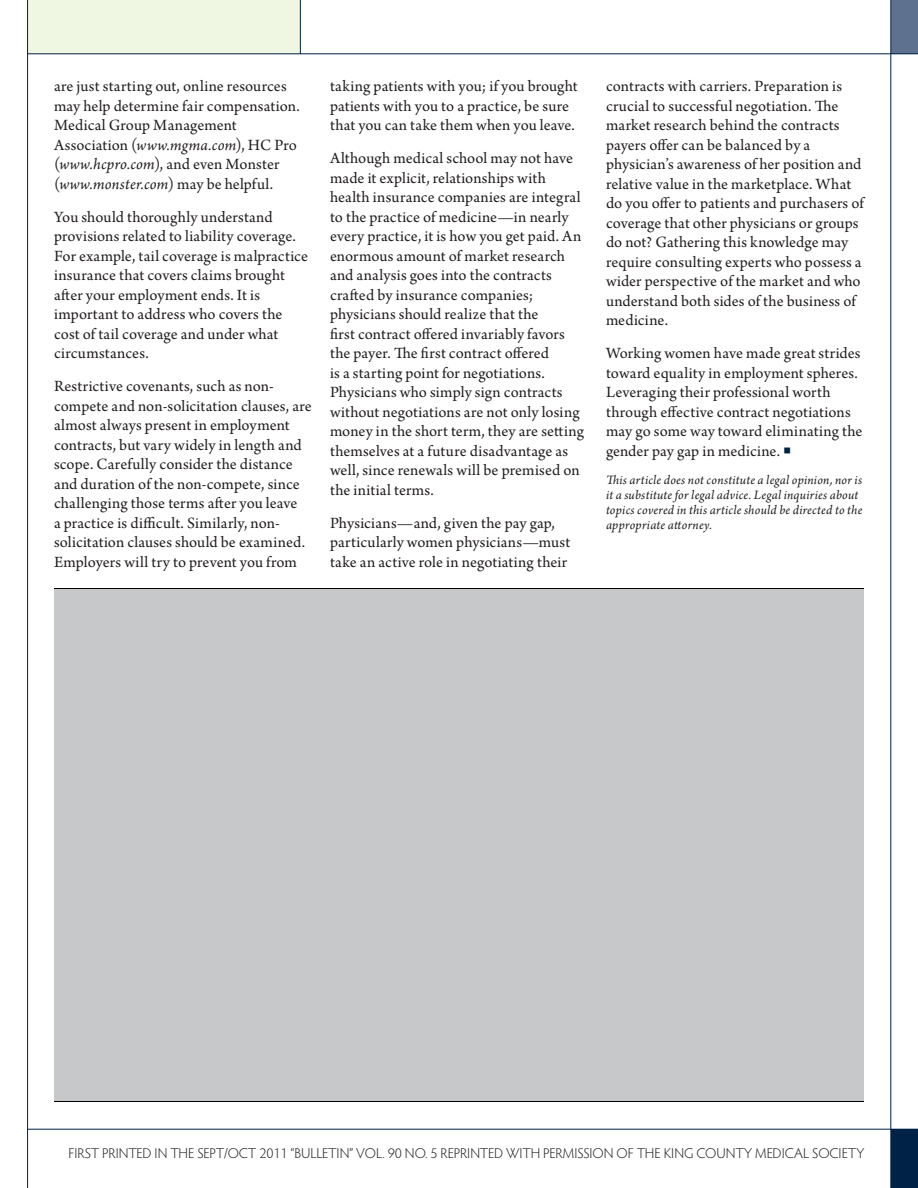
<style>
.page{position:relative;width:918px;height:1188px;background:#fff}
.page>*{position:absolute;margin:0;border:0;box-sizing:border-box;transform-origin:0 0}
._3b_Text{font:16.5px/19.5px "Arno Pro";letter-spacing:.01em;color:#231f20}
.t1{font:300 14.25px "Hypatia Sans Pro";letter-spacing:-.01em;color:#231f20}
._3h_Ending_Descripti{font:italic 13.5px/15px "Arno Pro";letter-spacing:.015em;color:#231f20}
.s1{font-style:italic}
.s2{color:#002246}
</style>
<div class="page">
<div style="left:891px;top:0;width:27px;height:54px;background:#5e718e"></div>
<div style="left:891px;top:1129px;width:27px;height:59px;background:#002246"></div>
<div style="left:27px;top:0;width:274px;height:54px;background:#eff6e2"></div>
<hr style="left:300px;top:0;width:1px;height:54px;background:#002246">
<hr style="left:27px;top:54px;width:891px;height:1px;background:#002246">
<hr style="left:28px;top:1129px;width:890px;height:1px;background:#002246">
<hr style="left:891px;top:0;width:1px;height:1188px;background:#002246">
<hr style="left:27px;top:0;width:1px;height:1188px;background:#002246">
<div style="left:55px;top:589px;width:809px;height:512px;background:#c7c8ca"></div>
<p class="_3b_Text" style="left:54px;top:77px;width:247px">are just starting out, online resources may help determine fair compensation.<br>Medical Group Management Association (<span class="s1">www.mgma.com</span>), HC Pro (<span class="s1">www.hcpro.com</span>), and even Monster (<span class="s1">www.monster.com</span>) may be helpful.</p>
<p class="_3b_Text" style="left:54px;top:208px;width:256px">You should thoroughly understand provisions related to liability coverage.<br>For example, tail coverage is malpractice insurance that covers claims brought after your employment ends. It is important to address who covers the cost of tail coverage and under what circumstances.</p>
<p class="_3b_Text" style="left:54px;top:377px;width:259px">Restrictive covenants, such as non&shy;compete and non-solicitation clauses, are almost always present in employment contracts, but vary widely in length and scope. Carefully consider the distance and duration of the non-compete, since challenging those terms after you leave<br>a practice is difficult. Similarly, non&shy;solicitation clauses should be examined.<br>Employers will try to prevent you from</p>
<p class="_3b_Text" style="left:330px;top:77px;width:249px">taking patients with you; if you brought patients with you to a practice, be sure that you can take them when you leave.</p>
<p class="_3b_Text" style="left:330px;top:149px;width:256px">Although medical school may not have made it explicit, relationships with health insurance companies are integral to the practice of medicine—in nearly every practice, it is how you get paid. An enormous amount of market research and analysis goes into the contracts crafted by insurance companies; physicians should realize that the<br>first contract offered invariably favors the payer. The first contract offered<br>is a starting point for negotiations.<br>Physicians who simply sign contracts without negotiations are not only losing money in the short term, they are setting themselves at a future disadvantage as well, since renewals will be premised on the initial terms.</p>
<p class="_3b_Text" style="left:330px;top:514px;width:242px">Physicians—and, given the pay gap, particularly women physicians—must take an active role in negotiating their</p>
<p class="_3b_Text" style="left:606px;top:77px;width:259px">contracts with carriers. Preparation is crucial to successful negotiation. The market research behind the contracts payers offer can be balanced by a physician’s awareness of her position and relative value in the marketplace. What do you offer to patients and purchasers of coverage that other physicians or groups do not? Gathering this knowledge may require consulting experts who possess a wider perspective of the market and who understand both sides of the business of medicine.</p>
<p class="_3b_Text" style="left:606px;top:344px;width:258px">Working women have made great strides toward equality in employment spheres.<br>Leveraging their professional worth through effective contract negotiations may go some way toward eliminating the gender pay gap in medicine. <span class="s2">○</span></p>
<p class="_3h_Ending_Descripti" style="left:606px;top:473px;width:258px">This article does not constitute a legal opinion, nor is it a substitute for legal advice. Legal inquiries about topics covered in this article should be directed to the appropriate attorney.</p>
<p class="t1" style="left:68px;top:1143px;width:798px">FIRST PRINTED IN THE SEPT/OCT 2011 “BULLETIN” VOL. 90 NO. 5 REPRINTED WITH PERMISSION OF THE KING COUNTY MEDICAL SOCIETY</p>
</div>
